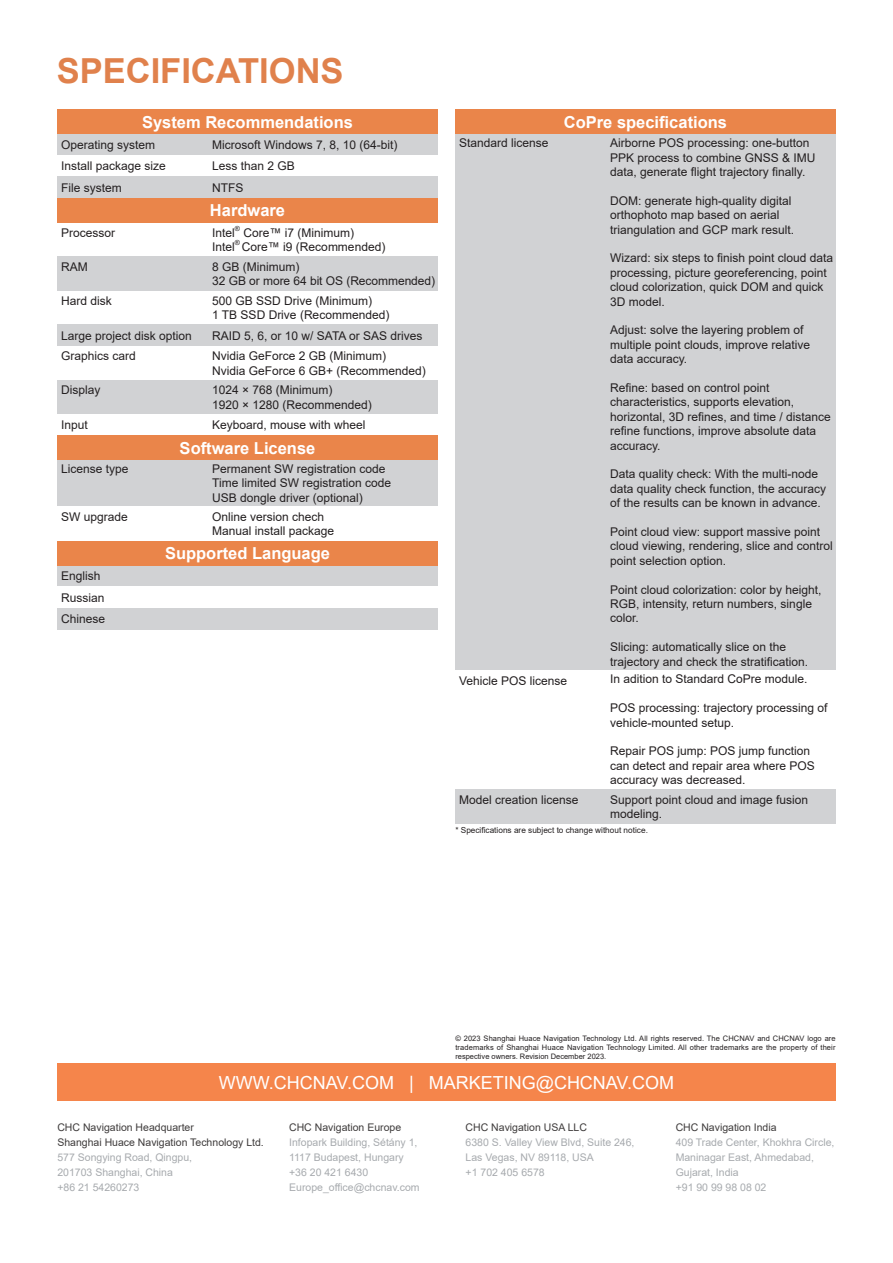
<style>
.page{position:relative;width:893px;height:1263px;background:#fff}
.page>*{position:absolute;margin:0;border:0;box-sizing:border-box;transform-origin:0 0}
.t1{font:700 34.5px "Arial";color:#e0814c}
.t2{font:18px "Arial";color:#fff}
.t3{font:700 16.5px "Arial";color:#fff}
.t4{font:12px/14.4px "Arial";color:#231f20}
.t5{font:10.5px/15px "Arial";color:#a7aaae}
.t6{font:10.5px "Arial";color:#3e3b3b}
.t7{font:10.5px "Helvetica";color:#a4a5a9;scale:.92 1}
.t8{font:8.25px "Arial";color:#231f20}
.t9{font:7.5px/9px "Arial";color:#231f20;text-align:justify}
.t10{font:7.05px "Arial";color:#231f20}
</style>
<div class="page">
<div style="left:57px;top:1063px;width:779px;height:37px;background:#f5854b"></div>
<div style="left:210px;top:134px;width:228px;height:22px;background:#d1d2d4"></div>
<div style="left:608px;top:134px;width:228px;height:537px;background:#d1d2d4"></div>
<div style="left:210px;top:177px;width:228px;height:21px;background:#d1d2d4"></div>
<div style="left:210px;top:460px;width:228px;height:47px;background:#d1d2d4"></div>
<div style="left:210px;top:257px;width:228px;height:34px;background:#d1d2d4"></div>
<div style="left:210px;top:380px;width:228px;height:34px;background:#d1d2d4"></div>
<div style="left:210px;top:325px;width:228px;height:21px;background:#d1d2d4"></div>
<div style="left:608px;top:790px;width:228px;height:34px;background:#d1d2d4"></div>
<div style="left:57px;top:134px;width:153px;height:22px;background:#d1d2d4"></div>
<div style="left:455px;top:134px;width:153px;height:537px;background:#d1d2d4"></div>
<div style="left:57px;top:177px;width:153px;height:21px;background:#d1d2d4"></div>
<div style="left:57px;top:460px;width:153px;height:47px;background:#d1d2d4"></div>
<div style="left:57px;top:257px;width:153px;height:34px;background:#d1d2d4"></div>
<div style="left:57px;top:380px;width:153px;height:34px;background:#d1d2d4"></div>
<div style="left:57px;top:325px;width:153px;height:21px;background:#d1d2d4"></div>
<div style="left:455px;top:790px;width:153px;height:34px;background:#d1d2d4"></div>
<div style="left:57px;top:565px;width:381px;height:22px;background:#d1d2d4"></div>
<div style="left:57px;top:608px;width:381px;height:21px;background:#d1d2d4"></div>
<div style="left:57px;top:109px;width:381px;height:25px;background:#ea854a"></div>
<div style="left:57px;top:198px;width:381px;height:25px;background:#ea854a"></div>
<div style="left:57px;top:435px;width:381px;height:25px;background:#ea854a"></div>
<div style="left:57px;top:541px;width:381px;height:24px;background:#ea854a"></div>
<div style="left:455px;top:109px;width:381px;height:25px;background:#ea854a"></div>
<p class="t1" style="left:57px;top:47px;width:288px">SPECIFICATIONS</p>
<p class="t3" style="left:142px;top:110px;width:212px">System Recommendations</p>
<p class="t3" style="left:564px;top:110px;width:165px">CoPre specifications</p>
<p class="t4" style="left:212px;top:138px;width:187px">Microsoft Windows 7, 8, 10 (64-bit)</p>
<p class="t4" style="left:610px;top:136px;width:207px">Airborne POS processing: one-button<br>PPK process to combine GNSS &amp; IMU data, generate flight trajectory finally.</p>
<p class="t4" style="left:610px;top:193px;width:185px">DOM: generate high-quality digital orthophoto map based on aerial triangulation and GCP mark result.</p>
<p class="t4" style="left:610px;top:251px;width:224px">Wizard: six steps to finish point cloud data processing, picture georeferencing, point cloud colorization, quick DOM and quick 3D model.</p>
<p class="t4" style="left:610px;top:323px;width:202px">Adjust: solve the layering problem of multiple point clouds, improve relative data accuracy.</p>
<p class="t4" style="left:610px;top:380px;width:222px">Refine: based on control point characteristics, supports elevation, horizontal, 3D refines, and time / distance refine functions, improve absolute data accuracy.</p>
<p class="t4" style="left:610px;top:467px;width:218px">Data quality check: With the multi-node data quality check function, the accuracy of the results can be known in advance.</p>
<p class="t4" style="left:610px;top:524px;width:224px">Point cloud view: support massive point cloud viewing, rendering, slice and control point selection option.</p>
<p class="t4" style="left:610px;top:582px;width:213px">Point cloud colorization: color by height,<br>RGB, intensity, return numbers, single color.</p>
<p class="t4" style="left:610px;top:640px;width:200px">Slicing: automatically slice on the trajectory and check the stratification.</p>
<p class="t4" style="left:610px;top:672px;width:199px">In adition to Standard CoPre module.</p>
<p class="t4" style="left:610px;top:701px;width:219px">POS processing: trajectory processing of vehicle-mounted setup.</p>
<p class="t4" style="left:610px;top:744px;width:206px">Repair POS jump: POS jump function can detect and repair area where POS accuracy was decreased.</p>
<p class="t4" style="left:61px;top:138px;width:96px">Operating system</p>
<p class="t4" style="left:459px;top:136px;width:91px">Standard license</p>
<p class="t4" style="left:212px;top:159px;width:84px">Less than 2 GB</p>
<p class="t4" style="left:212px;top:180px;width:33px">NTFS</p>
<p class="t4" style="left:212px;top:225px;width:24px">Intel</p>
<p class="t10" style="left:235px;top:224px;width:7px">®</p>
<p class="t4" style="left:243px;top:225px;width:112px">Core™ i7 (Minimum)</p>
<p class="t4" style="left:212px;top:240px;width:24px">Intel</p>
<p class="t10" style="left:235px;top:238px;width:7px">®</p>
<p class="t4" style="left:242px;top:240px;width:145px">Core™ i9 (Recommended)</p>
<p class="t4" style="left:61px;top:159px;width:106px">Install package size</p>
<p class="t4" style="left:61px;top:180px;width:62px">File system</p>
<p class="t4" style="left:61px;top:226px;width:56px">Processor</p>
<p class="t3" style="left:210px;top:199px;width:77px">Hardware</p>
<p class="t4" style="left:212px;top:259px;width:89px">8 GB (Minimum)</p>
<p class="t4" style="left:212px;top:274px;width:224px">32 GB or more 64 bit OS (Recommended)</p>
<p class="t4" style="left:61px;top:260px;width:28px">RAM</p>
<p class="t4" style="left:212px;top:293px;width:162px">500 GB SSD Drive (Minimum)</p>
<p class="t4" style="left:212px;top:308px;width:179px">1 TB SSD Drive (Recommended)</p>
<p class="t4" style="left:61px;top:294px;width:52px">Hard disk</p>
<p class="t4" style="left:212px;top:328px;width:212px">RAID 5, 6, or 10 w/ SATA or SAS drives</p>
<p class="t4" style="left:61px;top:328px;width:132px">Large project disk option</p>
<p class="t4" style="left:212px;top:349px;width:176px">Nvidia GeForce 2 GB (Minimum)</p>
<p class="t4" style="left:212px;top:363px;width:215px">Nvidia GeForce 6 GB+ (Recommended)</p>
<p class="t4" style="left:61px;top:349px;width:76px">Graphics card</p>
<p class="t4" style="left:212px;top:383px;width:122px">1024 × 768 (Minimum)</p>
<p class="t4" style="left:212px;top:397px;width:161px">1920 × 1280 (Recommended)</p>
<p class="t4" style="left:61px;top:383px;width:41px">Display</p>
<p class="t4" style="left:61px;top:417px;width:28px">Input</p>
<p class="t4" style="left:212px;top:417px;width:155px">Keyboard, mouse with wheel</p>
<p class="t3" style="left:180px;top:436px;width:137px">Software License</p>
<p class="t4" style="left:212px;top:461px;width:175px">Permanent SW registration code</p>
<p class="t4" style="left:212px;top:476px;width:180px">Time limited SW registration code</p>
<p class="t4" style="left:212px;top:490px;width:152px">USB dongle driver (optional)</p>
<p class="t4" style="left:61px;top:461px;width:69px">License type</p>
<p class="t4" style="left:212px;top:509px;width:114px">Online version chech</p>
<p class="t4" style="left:212px;top:524px;width:124px">Manual install package</p>
<p class="t4" style="left:61px;top:510px;width:68px">SW upgrade</p>
<p class="t3" style="left:165px;top:542px;width:167px">Supported Language</p>
<p class="t4" style="left:61px;top:569px;width:41px">English</p>
<p class="t4" style="left:61px;top:590px;width:45px">Russian</p>
<p class="t4" style="left:61px;top:611px;width:46px">Chinese</p>
<p class="t4" style="left:459px;top:673px;width:110px">Vehicle POS license</p>
<p class="t4" style="left:459px;top:792px;width:121px">Model creation license</p>
<p class="t4" style="left:610px;top:792px;width:200px">Support point cloud and image fusion modeling.</p>
<p class="t8" style="left:455px;top:825px;width:194px">* Specifications are subject to change without notice.</p>
<p class="t9" style="left:455px;top:1034px;width:382px">© 2023 Shanghai Huace Navigation Technology Ltd. All rights reserved. The CHCNAV and CHCNAV logo are trademarks of Shanghai Huace Navigation Technology Limited. All other trademarks are the property of their respective owners. Revision December 2023.</p>
<p class="t2" style="left:219px;top:1070px;width:456px">WWW.CHCNAV.COM | MARKETING@CHCNAV.COM</p>
<p class="t6" style="left:57px;top:1120px;width:138px">CHC Navigation Headquarter</p>
<p class="t6" style="left:57px;top:1135px;width:208px">Shanghai Huace Navigation Technology Ltd.</p>
<p class="t5" style="left:57px;top:1149px;width:136px">577 Songying Road, Qingpu,</p>
<p class="t5" style="left:57px;top:1164px;width:117px">201703 Shanghai, China</p>
<p class="t5" style="left:57px;top:1179px;width:84px">+86 21 54260273</p>
<p class="t6" style="left:289px;top:1120px;width:114px">CHC Navigation Europe</p>
<p class="t5" style="left:289px;top:1134px;width:130px">Infopark Building, Sétány 1,</p>
<p class="t5" style="left:289px;top:1149px;width:116px">1117 Budapest, Hungary</p>
<p class="t5" style="left:289px;top:1164px;width:81px">+36 20 421 6430</p>
<p class="t5" style="left:289px;top:1179px;width:132px">Europe_office@chcnav.com</p>
<p class="t7" style="left:290px;top:1177px;width:12px">@</p>
<p class="t6" style="left:466px;top:1120px;width:123px">CHC Navigation USA LLC</p>
<p class="t5" style="left:466px;top:1134px;width:170px">6380 S. Valley View Blvd, Suite 246,</p>
<p class="t5" style="left:466px;top:1149px;width:130px">Las Vegas, NV 89118, USA</p>
<p class="t5" style="left:466px;top:1164px;width:81px">+1 702 405 6578</p>
<p class="t6" style="left:676px;top:1120px;width:102px">CHC Navigation India</p>
<p class="t5" style="left:676px;top:1134px;width:160px">409 Trade Center, Khokhra Circle,</p>
<p class="t5" style="left:676px;top:1149px;width:140px">Maninagar East, Ahmedabad,<br>Gujarat, India</p>
<p class="t5" style="left:676px;top:1179px;width:92px">+91 90 99 98 08 02</p>
</div>
